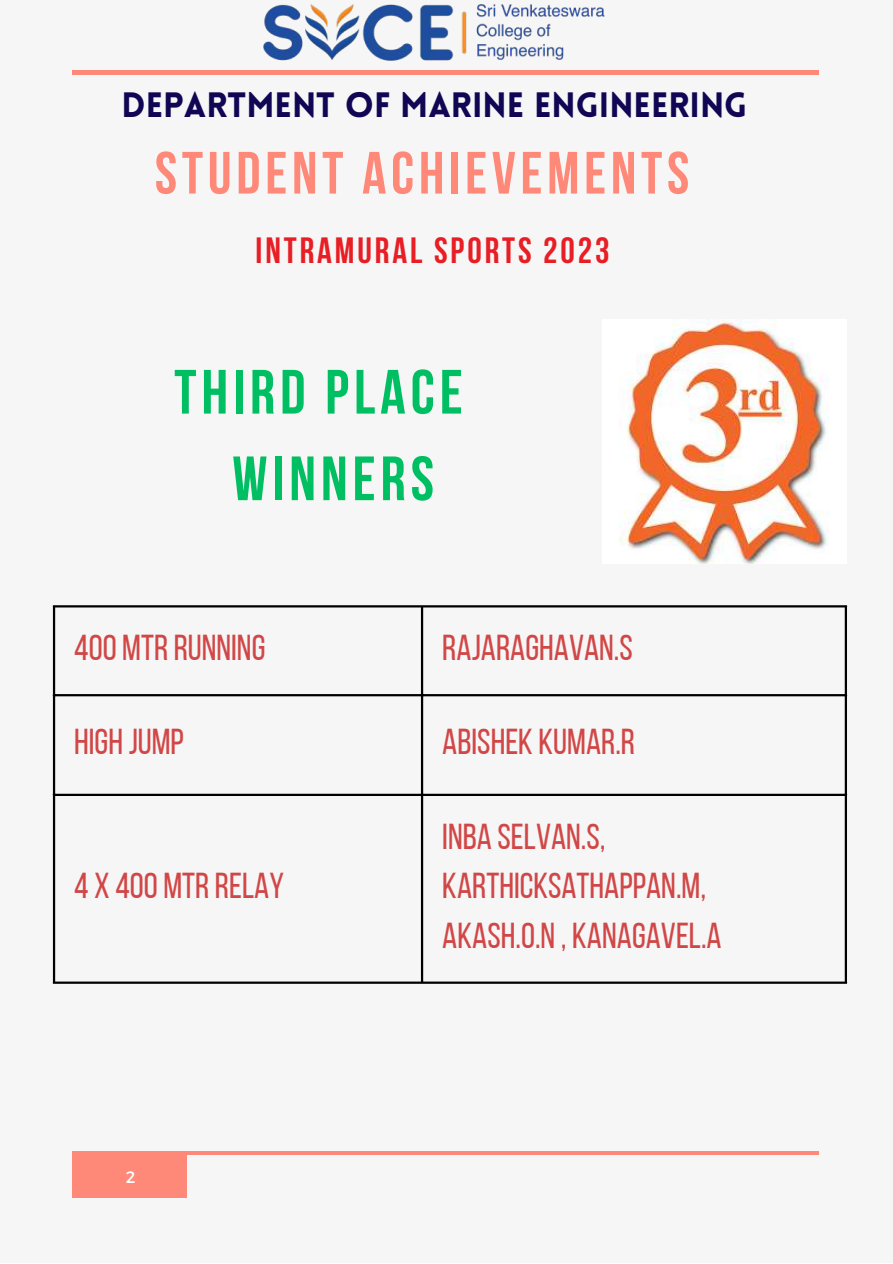
<style>
.page{position:relative;width:893px;height:1264px;background:#fff}
.page>*{position:absolute;margin:0;border:0;box-sizing:border-box;transform-origin:0 0}
.t1{font:700 62.4px/86.6px "Bebas Neue";letter-spacing:.08em;color:#00bf63;text-align:center}
.t2{font:700 59.55px "Bebas Neue";letter-spacing:.08em;color:#ff8979}
.t3{font:700 36.45px "Bebas Neue";letter-spacing:.08em;color:#e81e25}
.t4{font:36px/49.5px "Bebas Neue";color:#d14747}
.t5{font:900 34.5px "Lovelo";color:#110654}
.t6{font:16.5px "Montserrat";color:#fff}
</style>
<div class="page">
<div style="left:0;top:0;width:892px;height:1262px;background:#f6f6f6"></div>
<hr style="left:72px;top:71px;width:747px;height:3px;background:#ff8979">
<div style="left:72px;top:1151px;width:115px;height:46px;background:#ff8979"></div>
<hr style="left:72px;top:1151px;width:747px;height:3px;background:#ff8979">
<img style="left:233px;top:4px;width:402px;height:67px">
<hr style="left:53px;top:607px;width:2px;height:374px;background:#000">
<hr style="left:421px;top:607px;width:2px;height:374px;background:#000">
<hr style="left:844px;top:607px;width:2px;height:374px;background:#000">
<hr style="left:53px;top:605px;width:793px;height:2px;background:#000">
<hr style="left:53px;top:694px;width:793px;height:2px;background:#000">
<hr style="left:53px;top:793px;width:793px;height:3px;background:#000">
<hr style="left:53px;top:981px;width:793px;height:2px;background:#000">
<img style="left:626px;top:319px;width:201px;height:244px">
<p class="t5" style="left:121px;top:91px;width:627px">DEPARTMENT OF MARINE ENGINEERING</p>
<h2 class="t2" style="left:155px;top:149px;width:536px">STUDENT ACHIEVEMENTS</h2>
<p class="t3" style="left:255px;top:235px;width:355px">INTRAMURAL SPORTS 2023</p>
<h1 class="t1" style="left:174px;top:355px;width:290px">THIRD PLACE<br>WINNERS</h1>
<p class="t4" style="left:74px;top:626px;width:193px">400 MTRRUNNING</p>
<p class="t4" style="left:442px;top:626px;width:192px">RAJARAGHAVAN.S</p>
<p class="t4" style="left:74px;top:720px;width:111px">HIGH JUMP</p>
<p class="t4" style="left:442px;top:720px;width:194px">ABISHEK KUMAR.R</p>
<p class="t4" style="left:74px;top:864px;width:211px">4 X 400 MTRRELAY</p>
<p class="t6" style="left:126px;top:1165px;width:11px">2</p>
<p class="t4" style="left:442px;top:815px;width:281px">INBA SELVAN.S,<br>KARTHICKSATHAPPAN.M,<br>AKASH.O.N , KANAGAVEL.A</p>
</div>
